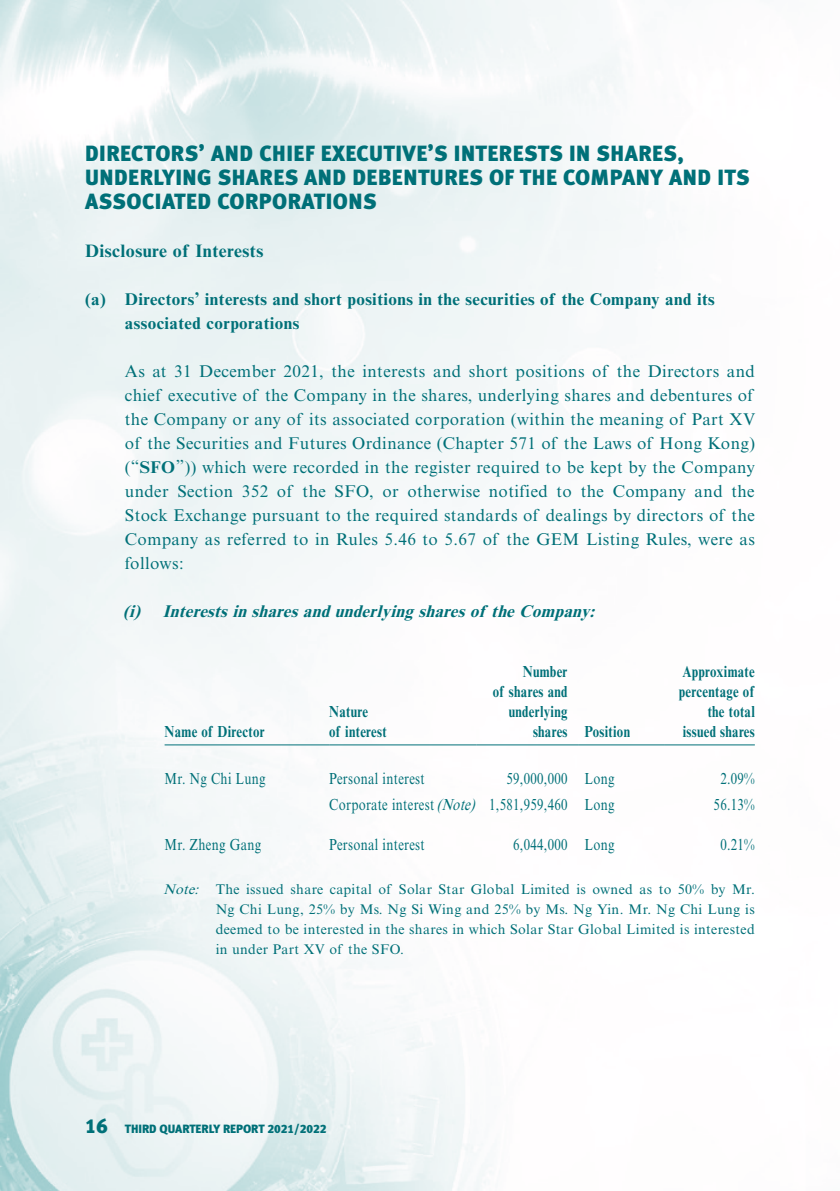
<style>
.page{position:relative;width:840px;height:1191px;background:#fff}
.page>*{position:absolute;margin:0;border:0;box-sizing:border-box;transform-origin:0 0}
.Heading_1{font:22px/24px "Meta Black Lf";letter-spacing:.02em;color:#007078}
.Heading_2{font:700 18px "Times New Roman MT Std";letter-spacing:.025em;color:#007078}
.Body_Text{font:17px/24px "Times New Roman MT Std";letter-spacing:.025em;color:#007078}
.Heading_3{font:700 17px/24px "Times New Roman MT Std";letter-spacing:.025em;color:#007078}
.Heading_4{font:italic 700 17px "Times New Roman MT Std";color:#007078}
.Body_Text-2{font:16px "Times New Roman MT Std";letter-spacing:.025em;color:#007078;scale:.8 1}
.Body_Text-3{font:700 16px "Times New Roman MT Std";letter-spacing:.025em;color:#007078;scale:.8 1}
.Notes{font:14px/20px "Times New Roman MT Std";letter-spacing:.025em;color:#007078;text-align:justify}
.t1{font:12px "Meta Black Lf";color:#007078}
.s1{font-weight:700}
.s2{font-style:italic}
.s3{font-size:20px}
</style>
<div class="page">
<img style="left:0;top:0;width:755px;height:1191px">
<hr style="left:164px;top:744px;width:165px;height:1px;background:#007078">
<hr style="left:329px;top:744px;width:147px;height:1px;background:#007078">
<hr style="left:476px;top:744px;width:102px;height:1px;background:#007078">
<hr style="left:578px;top:744px;width:85px;height:1px;background:#007078">
<hr style="left:663px;top:744px;width:91px;height:1px;background:#007078">
<p class="Heading_1" style="left:85px;top:141px;width:665px">DIRECTORS’ AND CHIEF EXECUTIVE’S INTERESTS IN SHARES,<br>UNDERLYING SHARES AND DEBENTURES OF THE COMPANY AND ITS<br>ASSOCIATED CORPORATIONS</p>
<p class="Heading_2" style="left:85px;top:240px;width:179px">Disclosure of Interests</p>
<p class="Heading_3" style="left:125px;top:287px;width:591px;text-indent:-40px">(a) Directors’ interests and short positions in the securities of the Company and its associated corporations</p>
<p class="Body_Text" style="left:125px;top:359px;width:631px">As at 31 December 2021, the interests and short positions of the Directors and chief executive of the Company in the shares, underlying shares and debentures of the Company or any of its associated corporation (within the meaning of Part XV of the Securities and Futures Ordinance (Chapter 571 of the Laws of Hong Kong) (“<span class="s1">SFO</span>”)) which were recorded in the register required to be kept by the Company under Section 352 of the SFO, or otherwise notified to the Company and the Stock Exchange pursuant to the required standards of dealings by directors of the Company as referred to in Rules 5.46 to 5.67 of the GEM Listing Rules, were as follows:</p>
<p class="Heading_4" style="left:123px;top:601px;width:478px">(i) Interestsinsharesandunderlyingsharesof theCompany:</p>
<p class="Body_Text-3" style="left:164px;top:722px;width:126px">Name of Director</p>
<p class="Body_Text-3" style="left:329px;top:702px;width:50px">Nature</p>
<p class="Body_Text-3" style="left:329px;top:722px;width:73px">of interest</p>
<p class="Body_Text-3" style="left:522px;top:662px;width:57px">Number</p>
<p class="Body_Text-3" style="left:492px;top:682px;width:95px">of shares and</p>
<p class="Body_Text-3" style="left:508px;top:702px;width:75px">underlying</p>
<p class="Body_Text-3" style="left:532px;top:722px;width:45px">shares</p>
<p class="Body_Text-3" style="left:584px;top:722px;width:58px">Position</p>
<p class="Body_Text-3" style="left:682px;top:662px;width:92px">Approximate</p>
<p class="Body_Text-3" style="left:678px;top:682px;width:95px">percentage of</p>
<p class="Body_Text-3" style="left:707px;top:702px;width:60px">the total</p>
<p class="Body_Text-3" style="left:682px;top:722px;width:92px">issued shares</p>
<p class="Body_Text-2" style="left:164px;top:769px;width:128px">Mr. Ng Chi Lung</p>
<p class="Body_Text-2" style="left:329px;top:769px;width:121px">Personal interest</p>
<p class="Body_Text-2" style="left:506px;top:769px;width:78px">59,000,000</p>
<p class="Body_Text-2" style="left:584px;top:769px;width:39px">Long</p>
<p class="Body_Text-2" style="left:720px;top:769px;width:45px">2.09%</p>
<p class="Body_Text-2" style="left:329px;top:795px;width:189px">Corporate interest <span class="s2">(Note)</span></p>
<p class="Body_Text-2" style="left:489px;top:795px;width:99px">1,581,959,460</p>
<p class="Body_Text-2" style="left:584px;top:795px;width:39px">Long</p>
<p class="Body_Text-2" style="left:713px;top:795px;width:53px">56.13%</p>
<p class="Body_Text-2" style="left:164px;top:835px;width:122px">Mr. Zheng Gang</p>
<p class="Body_Text-2" style="left:329px;top:835px;width:121px">Personal interest</p>
<p class="Body_Text-2" style="left:513px;top:835px;width:69px">6,044,000</p>
<p class="Body_Text-2" style="left:584px;top:835px;width:39px">Long</p>
<p class="Body_Text-2" style="left:720px;top:835px;width:45px">0.21%</p>
<p class="Notes" style="left:215px;top:879px;width:540px;text-indent:-52px"><span class="s2">Note:</span> The issued share capital of Solar Star Global Limited is owned as to 50% by Mr.<br>Ng Chi Lung, 25% by Ms. Ng Si Wing and 25% by Ms. Ng Yin. Mr. Ng Chi Lung is deemed to be interested in the shares in which Solar Star Global Limited is interested in under Part XV of the SFO.</p>
<p class="t1" style="left:85px;top:1121px;width:243px"><span class="s3">16</span> THIRD QUARTERLY REPORT 2021/2022</p>
</div>
